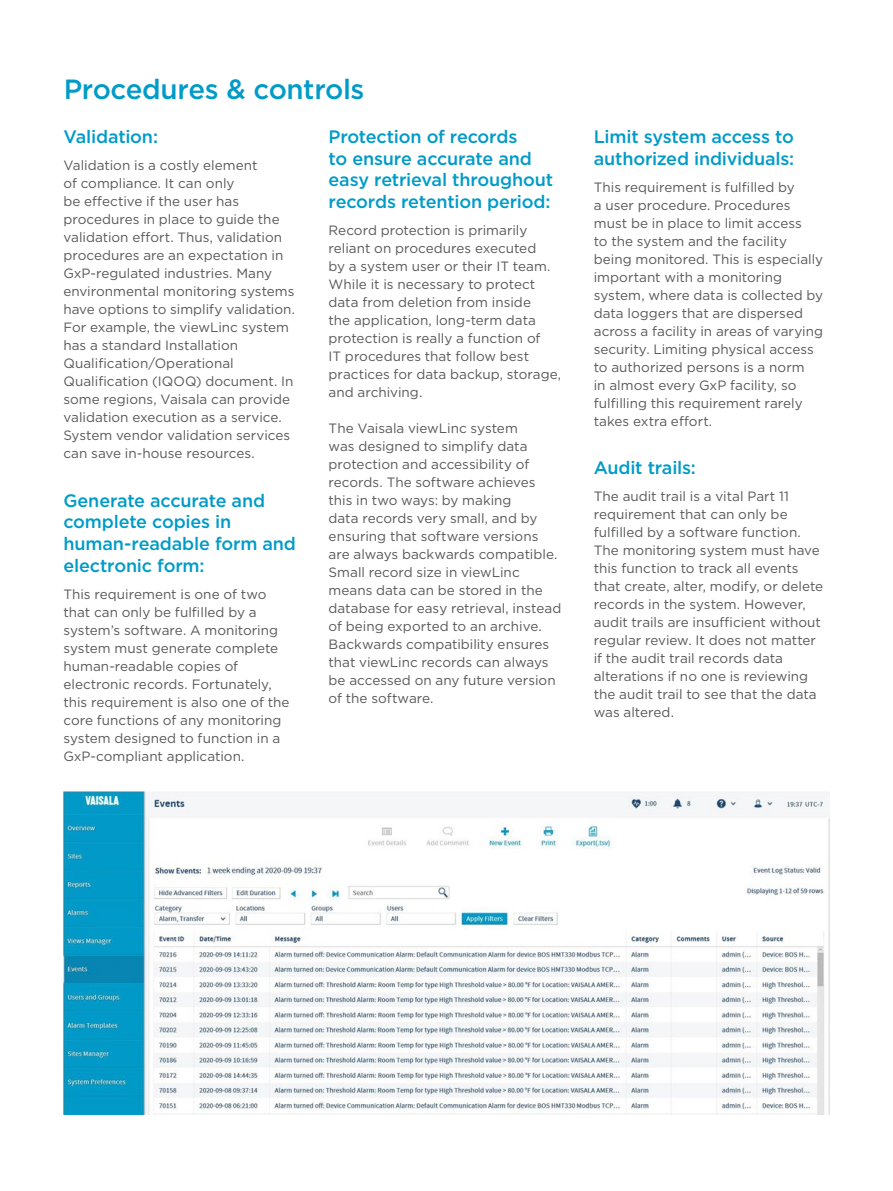
<style>
.page{position:relative;width:893px;height:1191px;background:#fff}
.page>*{position:absolute;margin:0;border:0;box-sizing:border-box;transform-origin:0 0}
._2-pager_Headline{font:500 27.75px "Gotham";letter-spacing:-.015em;color:#009bc8}
.Subheadline{font:500 18px/21.6px "Gotham";letter-spacing:-.01em;color:#009bc8}
.Bodytext{font:13.5px/18px "Gotham";color:#57585a}
</style>
<div class="page">
<img style="left:64px;top:791px;width:765px;height:323px">
<p class="_2-pager_Headline" style="left:64px;top:71px;width:302px">Procedures &amp; controls</p>
<p class="Subheadline" style="left:63px;top:126px;width:96px">Validation:</p>
<p class="Bodytext" style="left:63px;top:156px;width:233px">Validation is a costly element<br>of compliance. It can only<br>be effective if the user has procedures in place to guide the validation effort. Thus, validation procedures are an expectation in<br>GxP-regulated industries. Many environmental monitoring systems have options to simplify validation.<br>For example, the viewLinc system has a standard Installation<br>Qualification/Operational<br>Qualification (IQOQ) document. In some regions, Vaisala can provide validation execution as a service.<br>System vendor validation services can save in-house resources.</p>
<p class="Subheadline" style="left:63px;top:489px;width:234px">Generate accurate and complete copies in human-readable form and electronic form:</p>
<p class="Bodytext" style="left:63px;top:584px;width:228px">This requirement is one of two that can only be fulfilled by a system’s software. A monitoring system must generate complete human-readable copies of electronic records. Fortunately, this requirement is also one of the core functions of any monitoring system designed to function in a<br>GxP-compliant application.</p>
<p class="Subheadline" style="left:329px;top:126px;width:226px">Protection of records<br>to ensure accurate and easy retrieval throughout records retention period:</p>
<p class="Bodytext" style="left:329px;top:221px;width:234px">Record protection is primarily reliant on procedures executed<br>by a system user or their IT team.<br>While it is necessary to protect data from deletion from inside<br>the application, long-term data protection is really a function of<br>IT procedures that follow best practices for data backup, storage, and archiving.</p>
<p class="Bodytext" style="left:329px;top:419px;width:234px">The Vaisala viewLinc system<br>was designed to simplify data protection and accessibility of records. The software achieves this in two ways: by making<br>data records very small, and by ensuring that software versions are always backwards compatible.<br>Small record size in viewLinc means data can be stored in the database for easy retrieval, instead of being exported to an archive.<br>Backwards compatibility ensures that viewLinc records can always be accessed on any future version of the software.</p>
<p class="Subheadline" style="left:594px;top:126px;width:202px">Limit system access to authorized individuals:</p>
<p class="Bodytext" style="left:594px;top:177px;width:231px">This requirement is fulfilled by<br>a user procedure. Procedures must be in place to limit access<br>to the system and the facility being monitored. This is especially important with a monitoring system, where data is collected by data loggers that are dispersed across a facility in areas of varying security. Limiting physical access to authorized persons is a norm<br>in almost every GxP facility, so fulfilling this requirement rarely takes extra effort.</p>
<p class="Subheadline" style="left:594px;top:457px;width:104px">Audit trails:</p>
<p class="Bodytext" style="left:594px;top:487px;width:231px">The audit trail is a vital Part 11 requirement that can only be fulfilled by a software function.<br>The monitoring system must have this function to track all events that create, alter, modify, or delete records in the system. However, audit trails are insufficient without regular review. It does not matter if the audit trail records data alterations if no one is reviewing the audit trail to see that the data was altered.</p>
</div>
